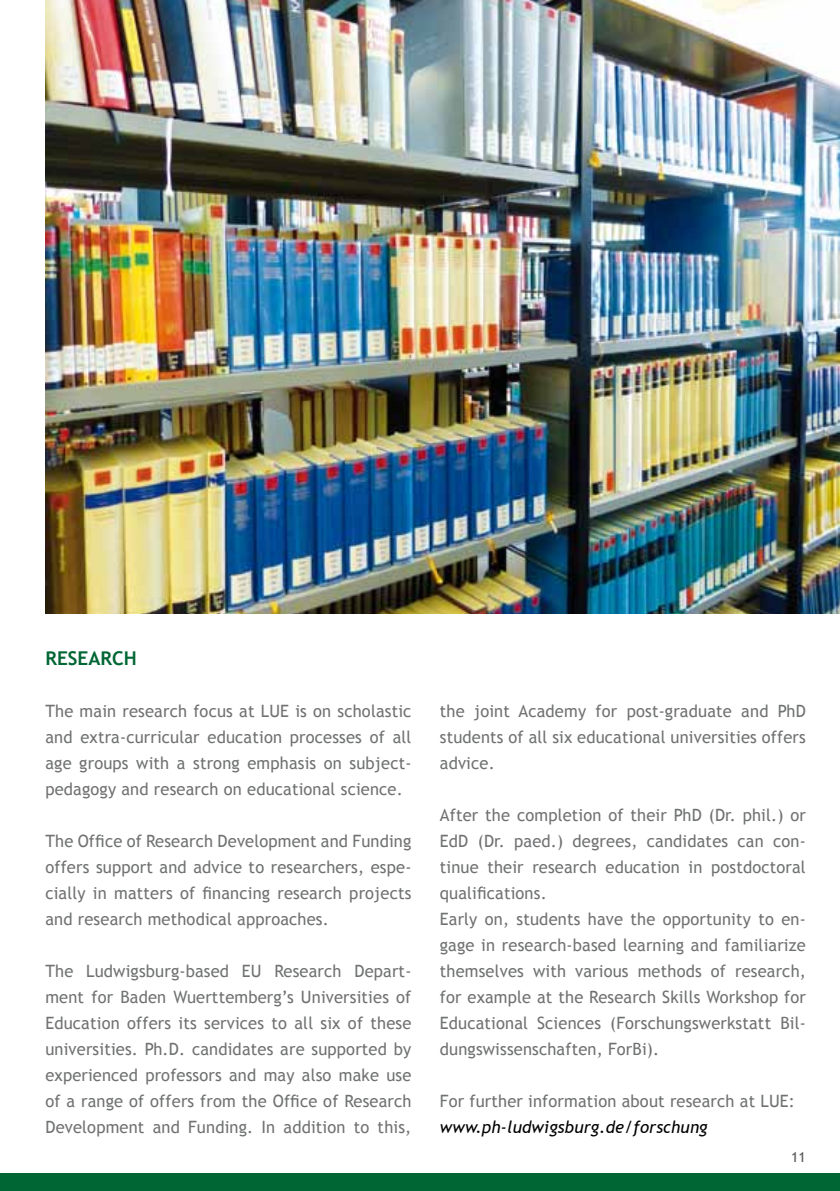
<style>
.page{position:relative;width:840px;height:1191px;background:#fff}
.page>*{position:absolute;margin:0;border:0;box-sizing:border-box;transform-origin:0 0}
.t1{font:700 19px "Trebuchet MS";color:#063}
.t2{font:17px/26px "Trebuchet MS";letter-spacing:.01em;color:#707172;text-align:justify}
.t3{font:italic 17px "Trebuchet MS";letter-spacing:.01em;color:#000}
.t4{font:14px "Trebuchet MS";color:#57585a}
</style>
<div class="page">
<div style="left:0;top:1174px;width:839px;height:17px;background:#063"></div>
<img style="left:45px;top:0;width:794px;height:613px">
<p class="t1" style="left:45px;top:646px;width:93px">RESEARCH</p>
<p class="t2" style="left:45px;top:698px;width:367px">The main research focus at LUE is on scholastic and extra-curricular education processes of all age groups with a strong emphasis on subject&shy;pedagogy and research on educational science.</p>
<p class="t2" style="left:45px;top:828px;width:367px">The Office of Research Development and Funding offers support and advice to researchers, espe&shy;cially in matters of financing research projects and research methodical approaches.</p>
<p class="t2" style="left:45px;top:958px;width:367px">The Ludwigsburg-based EU Research Depart&shy;ment for Baden Wuerttemberg’s Universities of Education offers its services to all six of these universities. Ph.D. candidates are supported by experienced professors and may also make use of a range of offers from the Office of Research Development and Funding. In addition to this,</p>
<p class="t2" style="left:439px;top:698px;width:367px">the joint Academy for post-graduate and PhD students of all six educational universities offers advice.</p>
<p class="t2" style="left:439px;top:802px;width:367px;text-align:left">After the completion of their PhD (Dr. phil.) or EdD (Dr. paed.) degrees, candidates can con&shy;tinue their research education in postdoctoral qualifications.<br>Early on, students have the opportunity to en&shy;gage in research-based learning and familiarize themselves with various methods of research, for example at the Research Skills Workshop for Educational Sciences (Forschungswerkstatt Bil&shy;dungswissenschaften, ForBi).</p>
<p class="t2" style="left:439px;top:1088px;width:356px">For further information about research at LUE:</p>
<p class="t3" style="left:439px;top:1117px;width:269px">www.ph-ludwigsburg.de/forschung</p>
<p class="t4" style="left:790px;top:1148px;width:16px">11</p>
</div>
